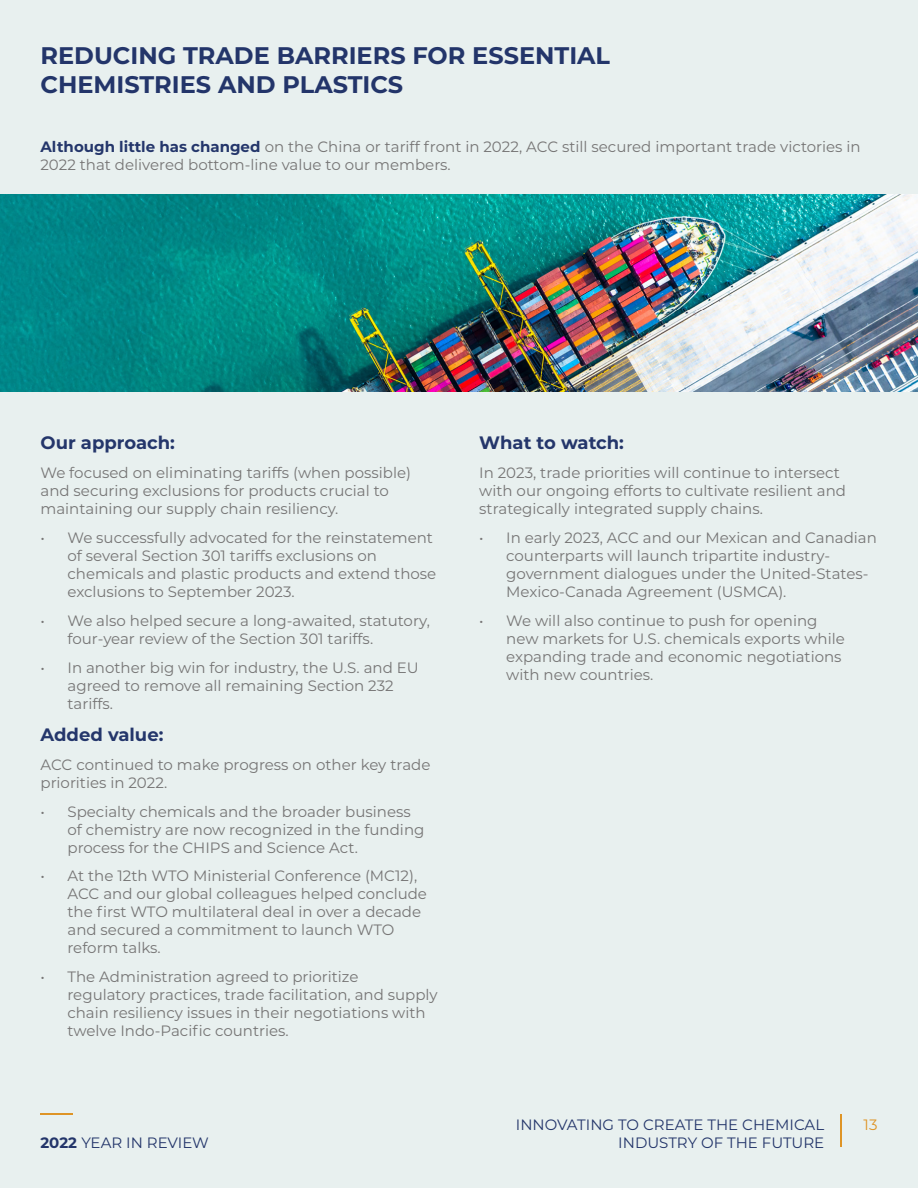
<style>
.page{position:relative;width:918px;height:1188px;background:#e8f0ef}
.page>*{position:absolute;margin:0;border:0;box-sizing:border-box;transform-origin:0 0}
.t1{font:700 24px/28.8px "Montserrat";color:#23356a}
.t2{font:700 18px "Montserrat";color:#24366b}
.t3{font:15px/18px "Montserrat";color:#767575}
.t4{font:15px "Montserrat";color:#23356a}
.t5{font:15px "Montserrat";color:#de9426}
.s1{font-weight:700;color:#24366b}
.s2{font-weight:700}
</style>
<div class="page">
<img style="left:0;top:194px;width:918px;height:198px">
<hr style="left:841px;top:1115px;width:1px;height:32px;background:#de9426">
<hr style="left:40px;top:1114px;width:33px;height:1px;background:#de9426">
<p class="t1" style="left:40px;top:40px;width:571px">REDUCING TRADE BARRIERS FOR ESSENTIAL<br>CHEMISTRIES AND PLASTICS</p>
<p class="t3" style="left:40px;top:137px;width:822px"><span class="s1">Although little has changed</span> on the China or tariff front in 2022, ACC still secured important trade victories in<br>2022 that delivered bottom-line value to our members.</p>
<p class="t2" style="left:40px;top:430px;width:136px">Our approach:</p>
<p class="t3" style="left:40px;top:463px;width:372px">We focused on eliminating tariffs (when possible) and securing exclusions for products crucial to maintaining our supply chain resiliency.</p>
<p class="t3" style="left:68px;top:528px;width:370px;text-indent:-27px">• We successfully advocated for the reinstatement of several Section 301 tariffs exclusions on chemicals and plastic products and extend those exclusions to September 2023.</p>
<p class="t3" style="left:68px;top:611px;width:364px;text-indent:-27px">• We also helped secure a long-awaited, statutory, four-year review of the Section 301 tariffs.</p>
<p class="t3" style="left:68px;top:658px;width:353px;text-indent:-27px">• In another big win for industry, the U.S. and EU agreed to remove all remaining Section 232 tariffs.</p>
<p class="t2" style="left:40px;top:722px;width:124px">Added value:</p>
<p class="t3" style="left:40px;top:755px;width:391px">ACC continued to make progress on other key trade priorities in 2022.</p>
<p class="t3" style="left:68px;top:802px;width:358px;text-indent:-27px">• Specialty chemicals and the broader business of chemistry are now recognized in the funding process for the CHIPS and Science Act.</p>
<p class="t3" style="left:68px;top:867px;width:361px;text-indent:-27px">• At the 12th WTO Ministerial Conference (MC12), ACC and our global colleagues helped conclude the first WTO multilateral deal in over a decade and secured a commitment to launch WTO reform talks.</p>
<p class="t3" style="left:68px;top:967px;width:372px;text-indent:-27px">• The Administration agreed to prioritize regulatory practices, trade facilitation, and supply chain resiliency issues in their negotiations with twelve Indo-Pacific countries.</p>
<p class="t4" style="left:40px;top:1132px;width:170px"><span class="s2">2022</span> YEAR IN REVIEW</p>
<p class="t2" style="left:479px;top:430px;width:146px">What to watch:</p>
<p class="t3" style="left:479px;top:463px;width:368px">In 2023, trade priorities will continue to intersect with our ongoing efforts to cultivate resilient and strategically integrated supply chains.</p>
<p class="t3" style="left:506px;top:528px;width:372px;text-indent:-27px">• In early 2023, ACC and our Mexican and Canadian counterparts will launch tripartite industry&shy;government dialogues under the United-States-Mexico-Canada Agreement (USMCA).</p>
<p class="t3" style="left:506px;top:611px;width:340px;text-indent:-27px">• We will also continue to push for opening new markets for U.S. chemicals exports while expanding trade and economic negotiations with new countries.</p>
<p class="t4" style="left:516px;top:1114px;width:310px">INNOVATING TO CREATE THE CHEMICAL</p>
<p class="t4" style="left:618px;top:1132px;width:207px">INDUSTRY OF THE FUTURE</p>
<p class="t5" style="left:864px;top:1114px;width:15px">13</p>
</div>
